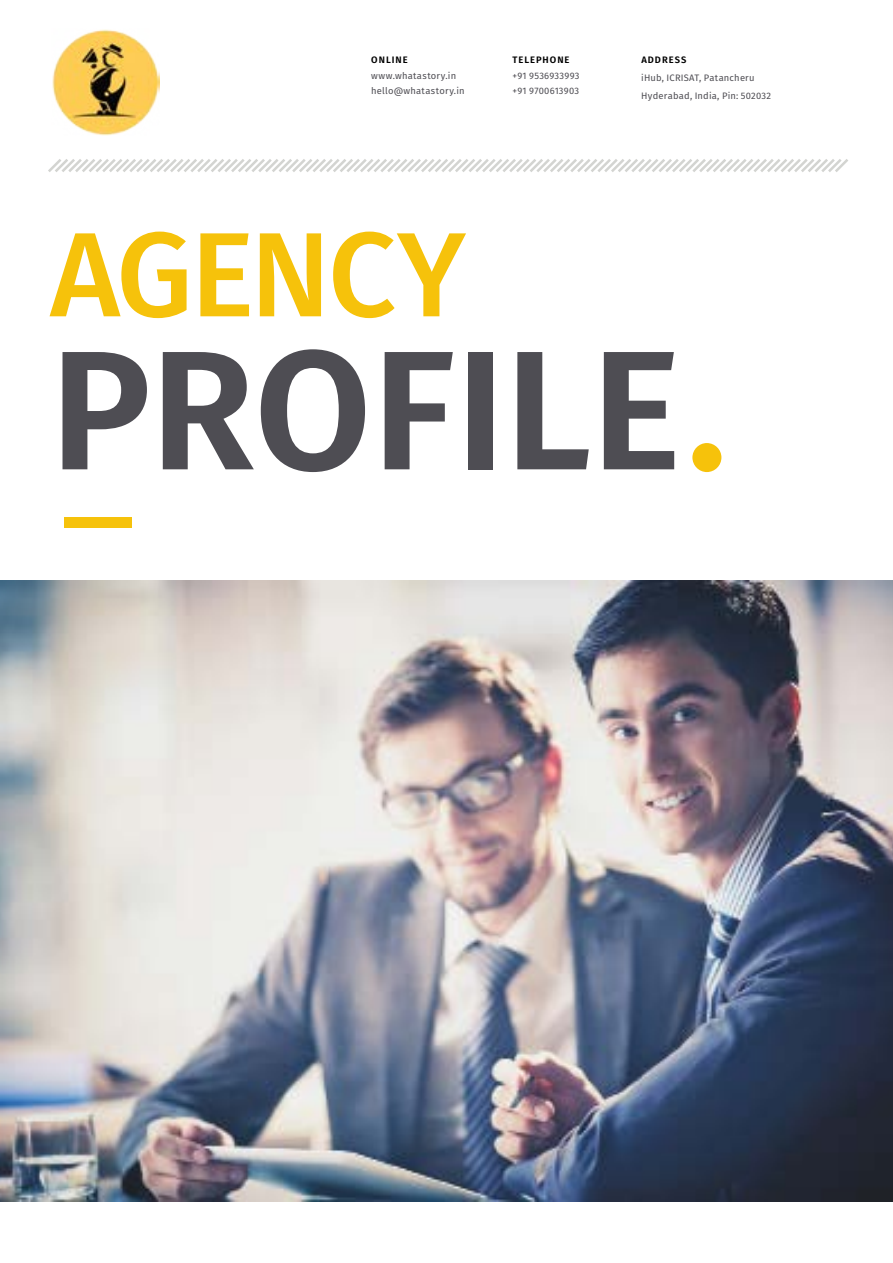
<style>
.page{position:relative;width:893px;height:1263px;background:#fff}
.page>*{position:absolute;margin:0;border:0;box-sizing:border-box;transform-origin:0 0}
.t1{font:600 169.5px "Fira Sans";color:#4e4d53}
.t2{font:500 120px "Fira Sans";letter-spacing:-.025em;color:#f6c20b}
.t3{font:600 90px "Fira Sans";color:#f6c20b}
.t4{font:9.3px/15.8px "Fira Sans";letter-spacing:.02em;color:#4e4d53}
.t5{font:600 9.3px "Fira Sans";letter-spacing:.105em;color:#000}
.s1{color:#f6c20b}
</style>
<div class="page">
<img style="left:0;top:581px;width:893px;height:621px">
<svg style="left:48px;top:159px;width:800px;height:13px"></svg>
<img style="left:52px;top:29px;width:107px;height:107px">
<p class="t5" style="left:371px;top:52px;width:38px">ONLINE</p>
<p class="t4" style="left:371px;top:67px;width:95px">www.whatastory.in hello@whatastory.in</p>
<p class="t5" style="left:513px;top:52px;width:59px">TELEPHONE</p>
<p class="t4" style="left:512px;top:67px;width:69px">+91 9536933993 +91 9700613903</p>
<p class="t5" style="left:641px;top:52px;width:47px">ADDRESS</p>
<p class="t4" style="left:641px;top:68px;width:131px;line-height:18px">iHub, ICRISAT, Patancheru<br>Hyderabad, India, Pin: 502032</p>
<h2 class="t2" style="left:50px;top:178px;width:417px">AGENCY</h2>
<h1 class="t1" style="left:50px;top:271px;width:679px">PROFILE<span class="s1">.</span></h1>
<h3 class="t3" style="left:62px;top:445px;width:73px">—</h3>
</div>
